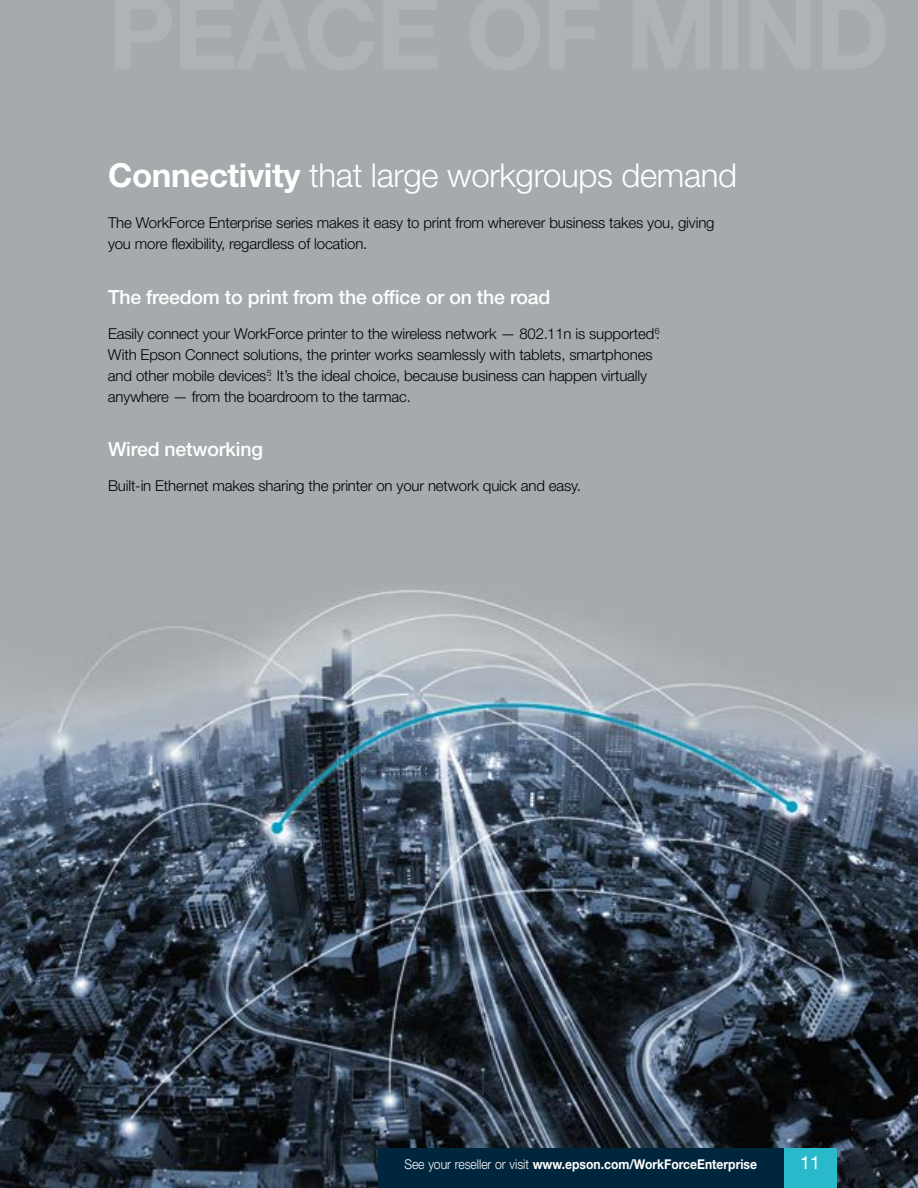
<style>
.page{position:relative;width:918px;height:1188px;background:#fff}
.page>*{position:absolute;margin:0;border:0;box-sizing:border-box;transform-origin:0 0}
.t1{font:300 33px "Helvetica Neue LT Std";letter-spacing:-.01em;color:#fff}
.t2{font:500 19.5px "Helvetica Neue LT Std";letter-spacing:-.01em;color:#fff}
.t3{font:18px "Helvetica Neue LT Std";color:#fff}
.t4{font:300 15px/21px "Helvetica Neue LT Std";letter-spacing:-.01em;color:#000}
.t5{font:700 13.5px "Helvetica Neue LT Std";color:#fff;scale:.9 1}
.s1{font-weight:700}
.s2{font-weight:300}
</style>
<div class="page">
<img style="left:0;top:0;width:918px;height:1188px">
<div style="left:783px;top:1148px;width:54px;height:40px;background:#29b9ca"></div>
<div style="left:378px;top:1148px;width:405px;height:40px;background:#00263d"></div>
<h1 class="t1" style="left:108px;top:155px;width:631px"><span class="s1">Connectivity</span> that large workgroups demand</h1>
<p class="t4" style="left:108px;top:212px;width:608px">The WorkForce Enterprise series makes it easy to print from wherever business takes you, giving you more flexibility, regardless of location.</p>
<h2 class="t2" style="left:108px;top:286px;width:444px">The freedom to print from the office or on the road</h2>
<p class="t4" style="left:108px;top:323px;width:554px">Easily connect your WorkForce printer to the wireless network — 802.11n is supported<sup>6</sup>.<br>With Epson Connect solutions, the printer works seamlessly with tablets, smartphones and other mobile devices<sup>5</sup>. It’s the ideal choice, because business can happen virtually anywhere — from the boardroom to the tarmac.</p>
<h2 class="t2" style="left:108px;top:438px;width:156px">Wired networking</h2>
<p class="t4" style="left:108px;top:475px;width:474px">Built-in Ethernet makes sharing the printer on your network quick and easy.</p>
<p class="t5" style="left:404px;top:1156px;width:393px"><span class="s2">See your reseller or visit</span> www.epson.com/WorkForceEnterprise</p>
<p class="t3" style="left:800px;top:1152px;width:22px">11</p>
</div>
